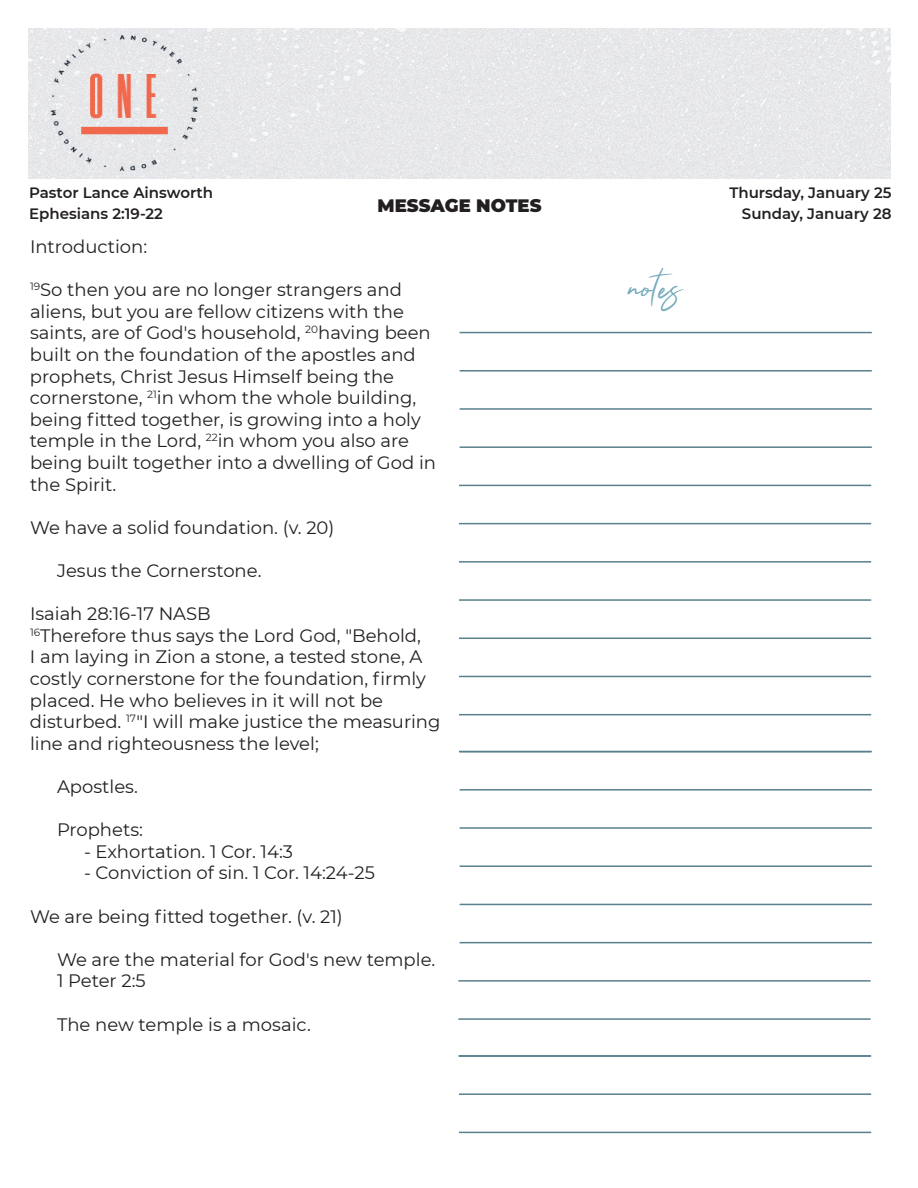
<style>
.page{position:relative;width:918px;height:1188px;background:#fff}
.page>*{position:absolute;margin:0;border:0;box-sizing:border-box;transform-origin:0 0}
.t1{font:30px "Allexis";color:#74abba}
.t2{font:18px/21.6px "Montserrat";color:#231f20}
.t3{font:900 18px "Montserrat";color:#231f20}
.t4{font:600 15px/21px "Montserrat";color:#231f20}
</style>
<div class="page">
<hr style="left:460px;top:751px;width:412px;height:1px;background:#59808d">
<hr style="left:460px;top:789px;width:412px;height:2px;background:#59808d">
<hr style="left:460px;top:827px;width:412px;height:2px;background:#59808d">
<hr style="left:460px;top:865px;width:412px;height:2px;background:#59808d">
<hr style="left:460px;top:904px;width:412px;height:1px;background:#59808d">
<hr style="left:460px;top:942px;width:412px;height:1px;background:#59808d">
<hr style="left:459px;top:751px;width:412px;height:1px;background:#59808d">
<hr style="left:459px;top:485px;width:412px;height:1px;background:#59808d">
<hr style="left:459px;top:523px;width:412px;height:1px;background:#59808d">
<hr style="left:459px;top:561px;width:412px;height:2px;background:#59808d">
<hr style="left:459px;top:599px;width:412px;height:2px;background:#59808d">
<hr style="left:459px;top:638px;width:412px;height:1px;background:#59808d">
<hr style="left:459px;top:676px;width:412px;height:1px;background:#59808d">
<hr style="left:459px;top:714px;width:412px;height:1px;background:#59808d">
<hr style="left:459px;top:1093px;width:412px;height:2px;background:#59808d">
<hr style="left:459px;top:1132px;width:412px;height:1px;background:#59808d">
<hr style="left:458px;top:1055px;width:413px;height:2px;background:#59808d">
<hr style="left:458px;top:980px;width:413px;height:2px;background:#59808d">
<hr style="left:458px;top:1018px;width:413px;height:2px;background:#59808d">
<hr style="left:460px;top:408px;width:412px;height:2px;background:#59808d">
<hr style="left:460px;top:446px;width:412px;height:2px;background:#59808d">
<img style="left:28px;top:28px;width:863px;height:151px">
<hr style="left:460px;top:370px;width:412px;height:2px;background:#59808d">
<hr style="left:460px;top:332px;width:412px;height:1px;background:#59808d">
<p class="t4" style="left:29px;top:181px;width:186px">Pastor Lance Ainsworth<br>Ephesians 2:19-22</p>
<p class="t4" style="left:729px;top:182px;width:164px;text-align:right">Thursday, January 25<br>Sunday, January 28</p>
<p class="t3" style="left:378px;top:193px;width:165px">MESSAGE NOTES</p>
<p class="t2" style="left:30px;top:235px;width:119px">Introduction:</p>
<p class="t2" style="left:30px;top:278px;width:408px"><sup>19</sup>So then you are no longer strangers and aliens, but you are fellow citizens with the saints, are of God's household, <sup>20</sup>having been built on the foundation of the apostles and prophets, Christ Jesus Himself being the cornerstone, <sup>21</sup>in whom the whole building, being fitted together, is growing into a holy temple in the Lord, <sup>22</sup>in whom you also are being built together into a dwelling of God in the Spirit.</p>
<p class="t2" style="left:30px;top:516px;width:306px">We have a solid foundation. (v. 20)</p>
<p class="t2" style="left:57px;top:559px;width:206px">Jesus the Cornerstone.</p>
<p class="t2" style="left:30px;top:602px;width:412px">Isaiah 28:16-17 NASB<br><sup>16</sup>Therefore thus says the Lord God, "Behold,<br>I am laying in Zion a stone, a tested stone, A costly cornerstone for the foundation, firmly placed. He who believes in it will not be disturbed. <sup>17</sup>"I will make justice the measuring line and righteousness the level;</p>
<p class="t2" style="left:57px;top:775px;width:82px">Apostles.</p>
<p class="t2" style="left:57px;top:818px;width:88px">Prophets:</p>
<p class="t2" style="left:84px;top:840px;width:211px">- Exhortation. 1 Cor. 14:3</p>
<p class="t2" style="left:84px;top:861px;width:292px">- Conviction of sin. 1 Cor. 14:24-25</p>
<p class="t2" style="left:30px;top:905px;width:314px">We are being fitted together. (v. 21)</p>
<p class="t2" style="left:57px;top:948px;width:380px">We are the material for God's new temple.<br>1 Peter 2:5</p>
<p class="t2" style="left:57px;top:1013px;width:255px">The new temple is a mosaic.</p>
<h1 class="t1" style="left:629px;top:270px;width:55px">notes</h1>
</div>
